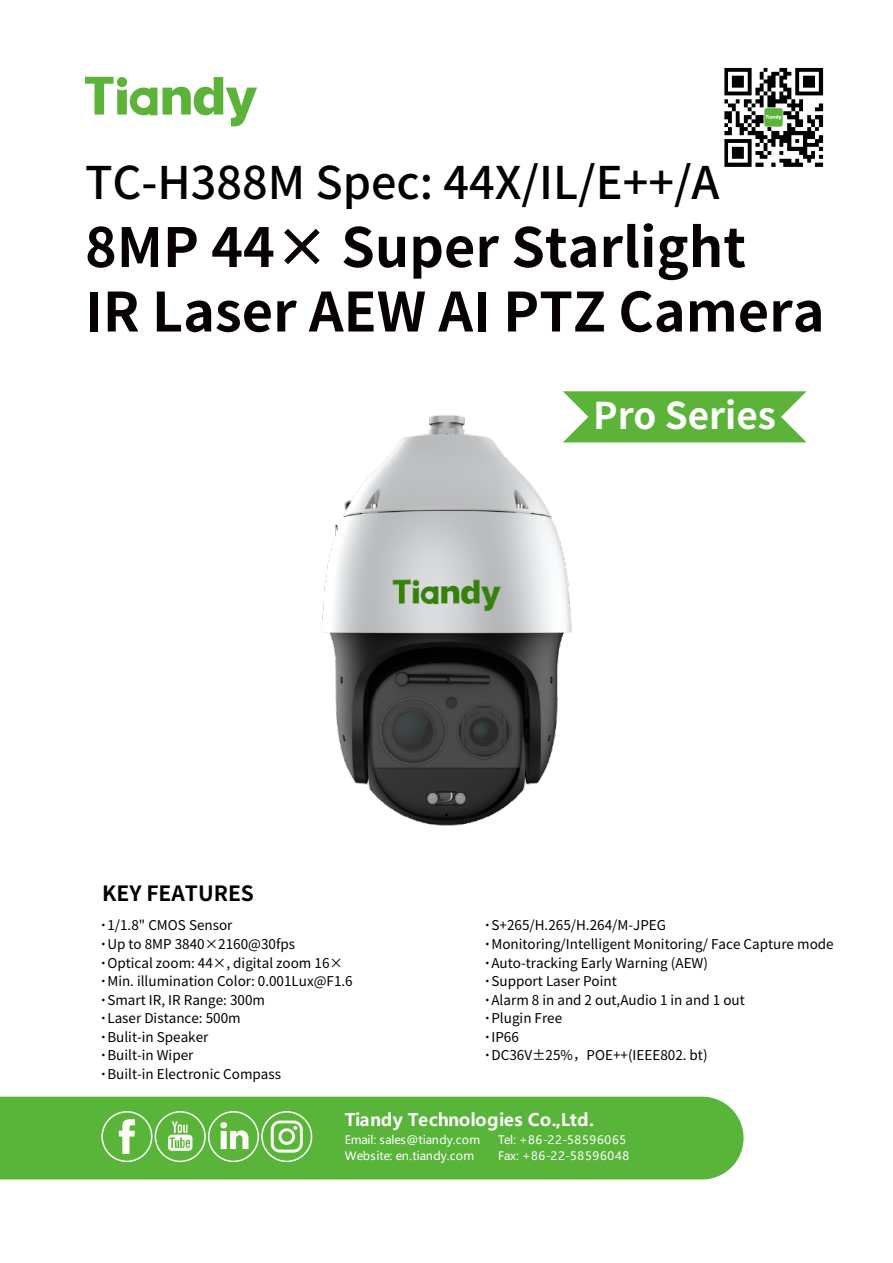
<style>
.page{position:relative;width:893px;height:1263px;background:#fff}
.page>*{position:absolute;margin:0;border:0;box-sizing:border-box;transform-origin:0 0}
.t1{font:700 54px/64.5px "Source Han Sans CN";color:#070102}
.t2{font:500 45px "Source Han Sans CN";color:#010101}
.t3{font:700 36.9px "Source Han Sans CN";color:#fff}
.t4{font:700 21px "Source Han Sans CN";color:#000}
.t5{font:700 17.25px "Microsoft Ya Hei";letter-spacing:.005em;color:#fff}
.t6{font:13.5px/18.6px "Source Han Sans CN";color:#000}
.t7{font:11.55px/15.8px "Microsoft Ya Hei";letter-spacing:.015em;color:#fff}
.t8{font:11.55px/16px "Microsoft Ya Hei";letter-spacing:.065em;color:#fff}
.s1{font-weight:700}
</style>
<div class="page">
<div style="left:0;top:1097px;width:743px;height:82px;background:#58b539"></div>
<div style="left:101px;top:1111px;width:51px;height:51px;border:2px solid #fff;border-radius:50%"></div>
<svg style="left:119px;top:1119px;width:16px;height:35px"></svg>
<div style="left:155px;top:1111px;width:51px;height:51px;border:2px solid #fff;border-radius:50%"></div>
<svg style="left:168px;top:1121px;width:24px;height:30px"></svg>
<div style="left:208px;top:1111px;width:51px;height:51px;border:2px solid #fff;border-radius:50%"></div>
<svg style="left:220px;top:1122px;width:28px;height:27px"></svg>
<div style="left:261px;top:1111px;width:51px;height:51px;border:2px solid #fff;border-radius:50%"></div>
<svg style="left:271px;top:1120px;width:32px;height:33px"></svg>
<img style="left:321px;top:391px;width:486px;height:435px">
<svg style="left:85px;top:77px;width:172px;height:49px"></svg>
<svg style="left:563px;top:391px;width:243px;height:51px"></svg>
<svg style="left:724px;top:68px;width:99px;height:99px"></svg>
<h2 class="t2" style="left:85px;top:157px;width:636px">TC-H388M Spec: 44X/IL/E++/A</h2>
<h1 class="t1" style="left:85px;top:216px;width:741px">8MP 44× Super Starlight<br>IR Laser AEW AI PTZ Camera</h1>
<h3 class="t3" style="left:593px;top:395px;width:184px">Pro Series</h3>
<h3 class="t4" style="left:102px;top:882px;width:153px">KEY FEATURES</h3>
<p class="t6" style="left:99px;top:916px;width:255px"><span class="s1">·</span>1/1.8" CMOS Sensor<br><span class="s1">·</span>Up to 8MP 3840×2160@30fps<br><span class="s1">·</span>Optical zoom: 44×, digital zoom 16× <span class="s1">·</span>Min. illumination Color: 0.001Lux@F1.6 <span class="s1">·</span>Smart IR, IR Range: 300m<br><span class="s1">·</span>Laser Distance: 500m<br><span class="s1">·</span>Bulit-in Speaker<br><span class="s1">·</span>Built-in Wiper<br><span class="s1">·</span>Built-in Electronic Compass</p>
<p class="t6" style="left:483px;top:916px;width:352px"><span class="s1">·</span>S+265/H.265/H.264/M-JPEG<br><span class="s1">·</span>Monitoring/Intelligent Monitoring/ Face Capture mode <span class="s1">·</span>Auto-tracking Early Warning (AEW)<br><span class="s1">·</span>Support Laser Point<br><span class="s1">·</span>Alarm 8 in and 2 out,Audio 1 in and 1 out<br><span class="s1">·</span>Plugin Free<br><span class="s1">·</span>IP66<br><span class="s1">·</span>DC36V±25%，POE++(IEEE802. bt)</p>
<p class="t5" style="left:345px;top:1108px;width:251px">Tiandy Technologies Co.,Ltd.</p>
<p class="t7" style="left:345px;top:1131px;width:137px">Email: sales@tiandy.com<br>Website: en.tiandy.com</p>
<p class="t8" style="left:498px;top:1131px;width:133px">Tel: +86-22-58596065<br>Fax: +86-22-58596048</p>
</div>
